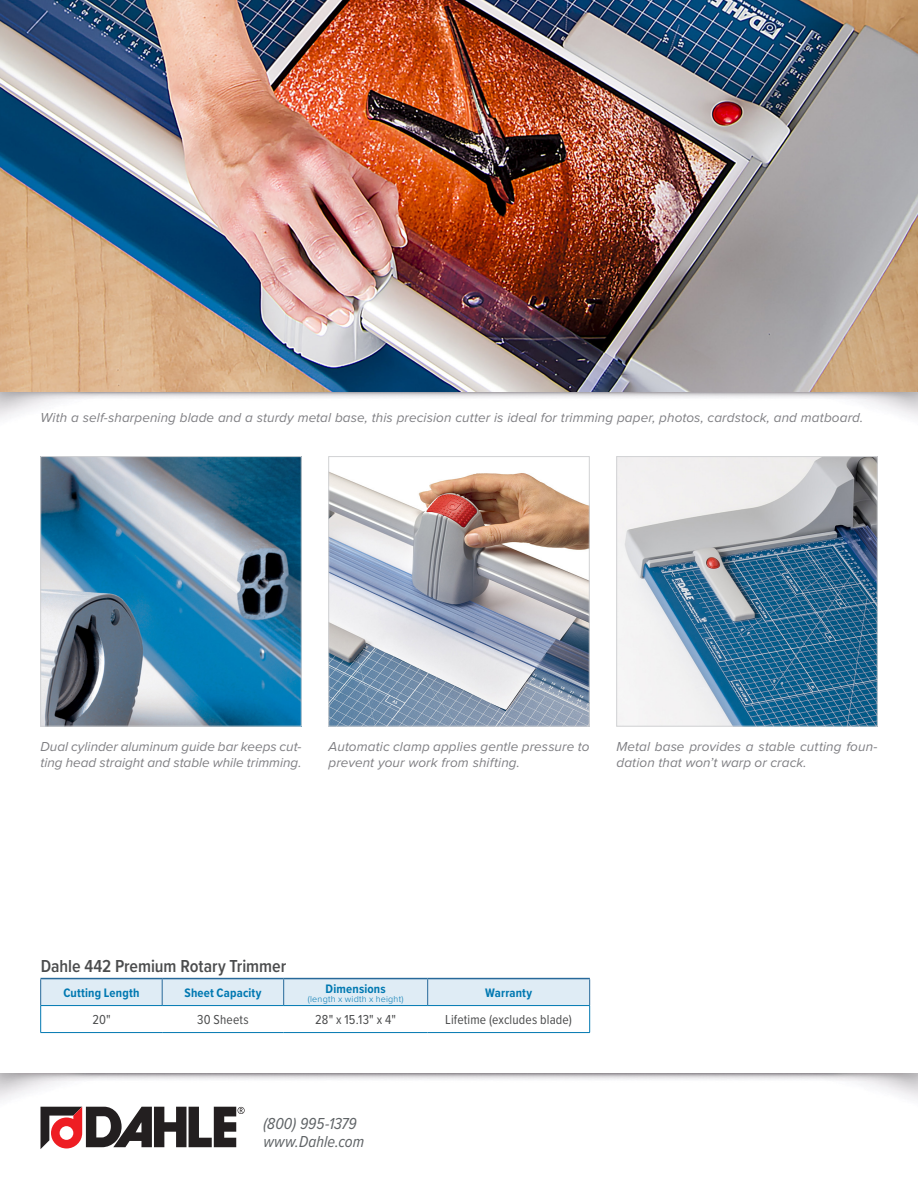
<style>
.page{position:relative;width:918px;height:1188px;background:#fff}
.page>*{position:absolute;margin:0;border:0;box-sizing:border-box;transform-origin:0 0}
.t1{font:600 18px "Proxima Nova Cond";color:#4b4c4d}
.t2{font:italic 16.5px/18px "Proxima Nova Cond";color:#606467}
.t3{font:italic 13.5px/16.5px "Proxima Nova";letter-spacing:.005em;color:#7f7f83}
.t4{font:13.5px "Proxima Nova Cond";letter-spacing:.01em;color:#4b4c4d}
.t5{font:700 12.75px "Proxima Nova Cond";letter-spacing:.01em;color:#0078b1}
.t6{font:300 9px "Proxima Nova";letter-spacing:.025em;color:#0078b1}
</style>
<div class="page">
<img style="left:0;top:0;width:918px;height:419px">
<svg style="left:40px;top:1107px;width:205px;height:42px"></svg>
<img style="left:618px;top:458px;width:258px;height:266px">
<div style="left:616px;top:456px;width:262px;height:270px;border:1px solid #d1d2d4"></div>
<img style="left:330px;top:472px;width:258px;height:252px">
<div style="left:328px;top:456px;width:262px;height:270px;border:1px solid #d1d2d4"></div>
<img style="left:42px;top:458px;width:258px;height:266px">
<div style="left:40px;top:456px;width:262px;height:270px;border:1px solid #d1d2d4"></div>
<hr style="left:40px;top:978px;width:122px;height:1px;background:#27699a">
<hr style="left:162px;top:978px;width:122px;height:1px;background:#27699a">
<hr style="left:284px;top:978px;width:144px;height:1px;background:#27699a">
<hr style="left:428px;top:978px;width:162px;height:1px;background:#27699a">
<svg style="left:40px;top:979px;width:550px;height:53px"></svg>
<hr style="left:40px;top:1032px;width:122px;height:1px;background:#0078b1">
<hr style="left:162px;top:1032px;width:122px;height:1px;background:#0078b1">
<hr style="left:284px;top:1032px;width:144px;height:1px;background:#0078b1">
<hr style="left:428px;top:1032px;width:162px;height:1px;background:#0078b1">
<p class="t3" style="left:40px;top:409px;width:824px">With a self-sharpening blade and a sturdy metal base, this precision cutter is ideal for trimming paper, photos, cardstock, and matboard.</p>
<p class="t3" style="left:40px;top:737px;width:263px">Dual cylinder aluminum guide bar keeps cut&shy;ting head straight and stable while trimming.</p>
<p class="t3" style="left:328px;top:737px;width:263px">Automatic clamp applies gentle pressure to prevent your work from shifting.</p>
<p class="t3" style="left:616px;top:737px;width:262px">Metal base provides a stable cutting foun&shy;dation that won’t warp or crack.</p>
<p class="t1" style="left:41px;top:953px;width:247px">Dahle 442 Premium Rotary Trimmer</p>
<p class="t5" style="left:63px;top:984px;width:78px">Cutting Length</p>
<p class="t5" style="left:185px;top:984px;width:78px">Sheet Capacity</p>
<p class="t5" style="left:326px;top:979px;width:62px">Dimensions</p>
<p class="t6" style="left:308px;top:992px;width:97px">(length x width x height)</p>
<p class="t5" style="left:485px;top:984px;width:48px">Warranty</p>
<p class="t4" style="left:92px;top:1010px;width:20px">20"</p>
<p class="t4" style="left:197px;top:1010px;width:53px">30 Sheets</p>
<p class="t4" style="left:315px;top:1010px;width:82px">28" x 15.13" x 4"</p>
<p class="t4" style="left:445px;top:1010px;width:128px">Lifetime (excludes blade)</p>
<p class="t2" style="left:263px;top:1114px;width:102px">(800) 995-1379 www.Dahle.com</p>
</div>
